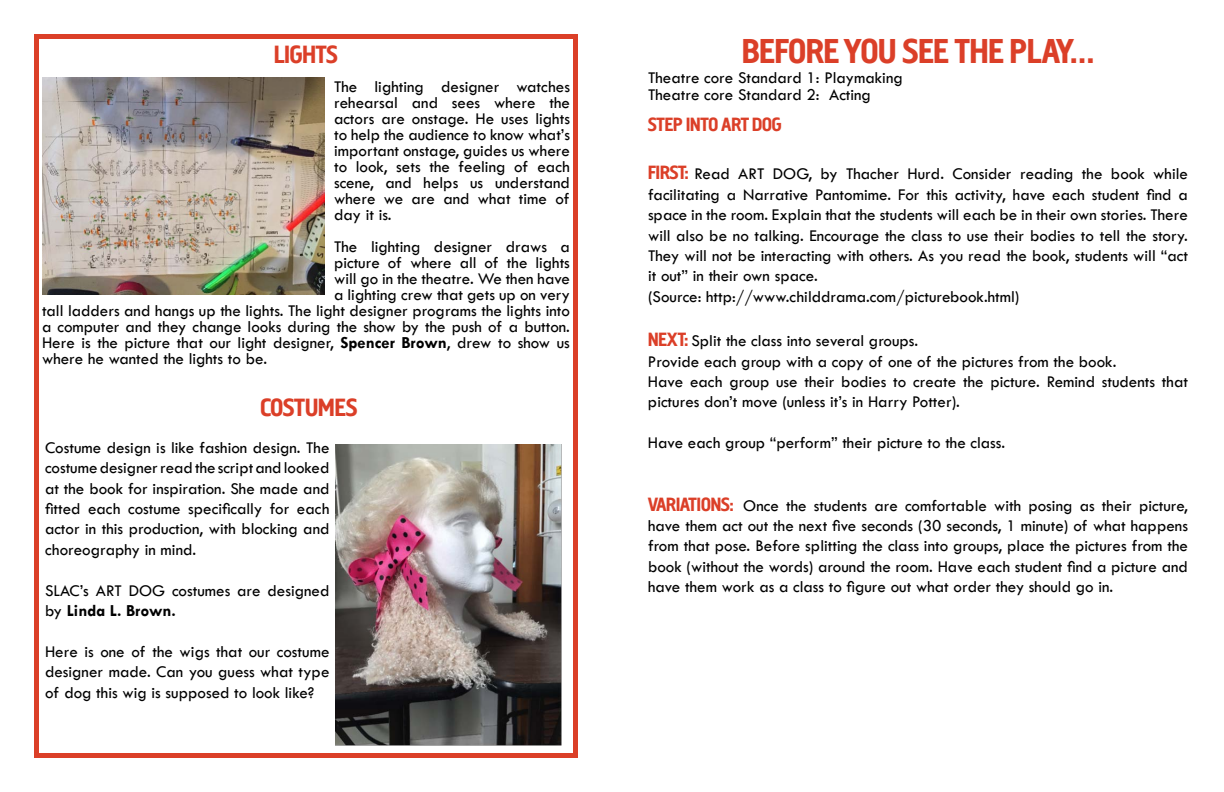
<style>
.page{position:relative;width:1224px;height:792px;background:#fff}
.page>*{position:absolute;margin:0;border:0;box-sizing:border-box;transform-origin:0 0}
.t1{font:36px "Megaphone";color:#db3f28}
.t2{font:26px "Megaphone";color:#db3f28}
.t3{font:20px "Megaphone";color:#db3f28}
.t4{font:17px/20.4px "Tw Cen";color:#000}
.s1{font-weight:700}
.s2{font-family:"Megaphone";font-size:20px;color:#db3f28}
</style>
<div class="page">
<img style="left:42px;top:78px;width:283px;height:217px">
<img style="left:336px;top:445px;width:225px;height:300px">
<div style="left:34px;top:34px;width:544px;height:724px;border:5px solid #db3f28"></div>
<h2 class="t2" style="left:274px;top:39px;width:65px">LIGHTS</h2>
<p class="t4" style="left:334px;top:79px;width:237px;line-height:16px;text-align:justify">The lighting designer watches rehearsal and sees where the actors are onstage. He uses lights to help the audience to know what’s important onstage, guides us where to look, sets the feeling of each scene, and helps us understand where we are and what time of day it is.</p>
<p class="t4" style="left:334px;top:236px;width:237px">The lighting designer draws a</p>
<p class="t4" style="left:334px;top:252px;width:237px">picture of where all of the lights</p>
<p class="t4" style="left:334px;top:268px;width:237px">will go in the theatre. We then have</p>
<p class="t4" style="left:334px;top:284px;width:237px">a lighting crew that gets up on very</p>
<p class="t4" style="left:42px;top:300px;width:529px">tall ladders and hangs up the lights. The light designer programs the lights into</p>
<p class="t4" style="left:42px;top:316px;width:530px">a computer and they change looks during the show by the push of a button.</p>
<p class="t4" style="left:42px;top:332px;width:529px">Here is the picture that our light designer, <span class="s1">Spencer Brown</span>, drew to show us</p>
<p class="t4" style="left:42px;top:348px;width:227px">where he wanted the lights to be.</p>
<h2 class="t2" style="left:260px;top:391px;width:99px">COSTUMES</h2>
<p class="t4" style="left:45px;top:437px;width:286px;text-align:justify">Costume design is like fashion design. The costume designer read the script and looked at the book for inspiration. She made and fitted each costume specifically for each actor in this production, with blocking and choreography in mind.</p>
<p class="t4" style="left:45px;top:580px;width:286px">SLAC’s ART DOG costumes are designed by <span class="s1">Linda L. Brown.</span></p>
<p class="t4" style="left:45px;top:641px;width:286px;text-align:justify">Here is one of the wigs that our costume designer made. Can you guess what type of dog this wig is supposed to look like?</p>
<h1 class="t1" style="left:742px;top:29px;width:353px">BEFORE YOU SEE THE PLAY…</h1>
<p class="t4" style="left:648px;top:69px;width:256px;line-height:17px">Theatre core Standard 1: Playmaking<br>Theatre core Standard 2: Acting</p>
<p class="t3" style="left:648px;top:113px;width:135px">STEP INTO ART DOG</p>
<p class="t4" style="left:648px;top:164px;width:542px"><span class="s2">FIRST:</span> Read ART DOG, by Thacher Hurd. Consider reading the book while facilitating a Narrative Pantomime. For this activity, have each student find a space in the room. Explain that the students will each be in their own stories. There will also be no talking. Encourage the class to use their bodies to tell the story.<br>They will not be interacting with others. As you read the book, students will “act it out” in their own space.<br>(Source: http://www.childdrama.com/picturebook.html)</p>
<p class="t4" style="left:648px;top:331px;width:542px"><span class="s2">NEXT:</span> Split the class into several groups.<br>Provide each group with a copy of one of the pictures from the book.<br>Have each group use their bodies to create the picture. Remind students that pictures don’t move (unless it’s in Harry Potter).</p>
<p class="t4" style="left:648px;top:433px;width:359px">Have each group “perform” their picture to the class.</p>
<p class="t4" style="left:648px;top:495px;width:542px;text-align:justify"><span class="s2">VARIATIONS:</span> Once the students are comfortable with posing as their picture, have them act out the next five seconds (30 seconds, 1 minute) of what happens from that pose. Before splitting the class into groups, place the pictures from the book (without the words) around the room. Have each student find a picture and have them work as a class to figure out what order they should go in.</p>
</div>
